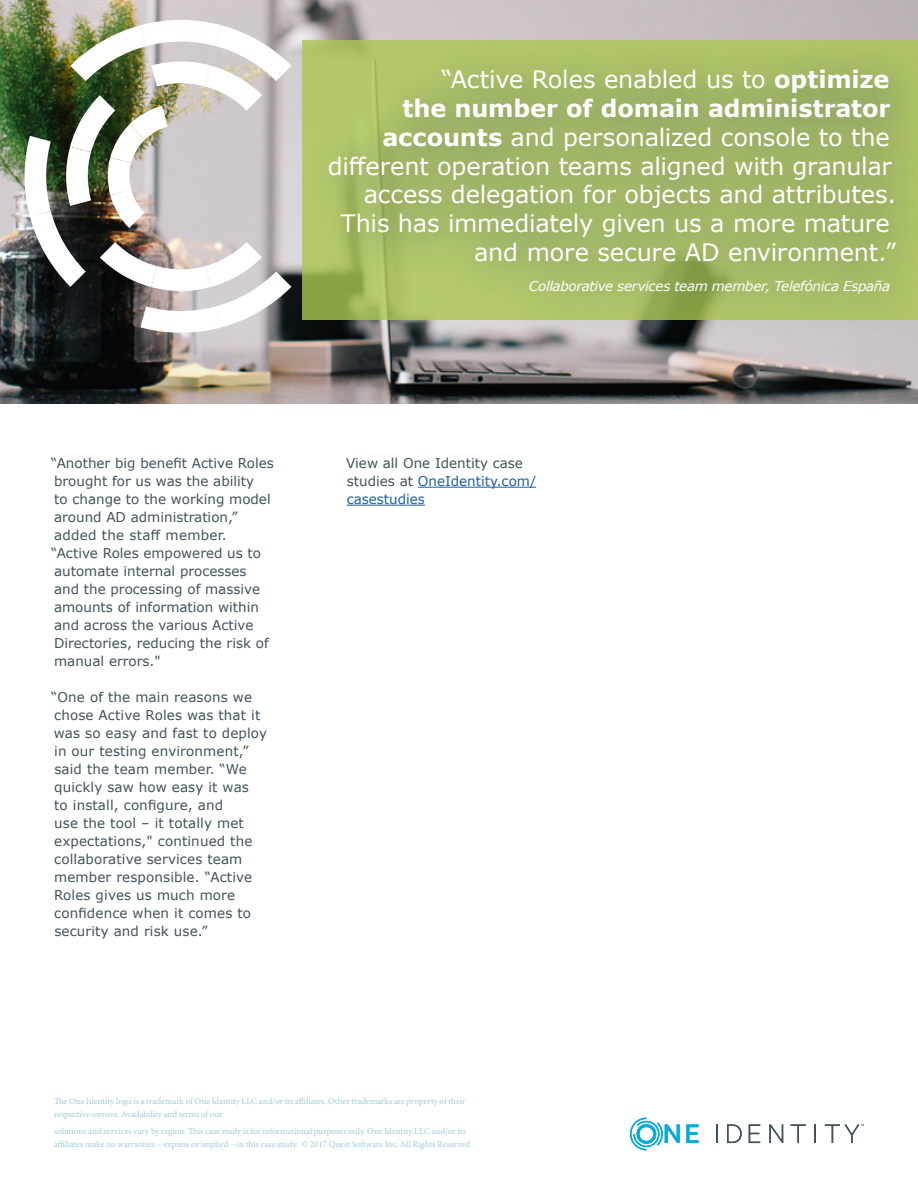
<style>
.page{position:relative;width:918px;height:1188px;background:#fff}
.page>*{position:absolute;margin:0;border:0;box-sizing:border-box;transform-origin:0 0}
.t1{font:24px/28.8px "Verdana";letter-spacing:-.01em;color:#fff;text-align:right}
.t2{font:13.5px/18px "Verdana";color:#40535d}
.t3{font:italic 13.5px "Verdana";letter-spacing:-.025em;color:#fff}
.t4{font:9px/13.5px "Minion Pro";color:#9ecdda}
.s1{font-weight:700}
.s2{color:#215e9e}
</style>
<div class="page">
<svg style="left:686px;top:1124px;width:13px;height:19px"></svg>
<svg style="left:716px;top:1124px;width:2px;height:19px"></svg>
<svg style="left:727px;top:1124px;width:15px;height:19px"></svg>
<svg style="left:749px;top:1124px;width:11px;height:19px"></svg>
<svg style="left:769px;top:1124px;width:14px;height:19px"></svg>
<svg style="left:791px;top:1124px;width:15px;height:19px"></svg>
<svg style="left:815px;top:1124px;width:1px;height:19px"></svg>
<svg style="left:630px;top:1118px;width:50px;height:32px"></svg>
<svg style="left:825px;top:1124px;width:39px;height:19px"></svg>
<img style="left:0;top:0;width:918px;height:404px">
<img style="left:25px;top:20px;width:266px;height:313px">
<hr style="left:418px;top:487px;width:118px;height:1px;background:#215e9e">
<hr style="left:347px;top:505px;width:78px;height:1px;background:#215e9e">
<div style="left:301px;top:41px;width:617px;height:294px;background:#40535d;opacity:.75"></div>
<p class="t1" style="left:328px;top:65px;width:570px">“Active Roles enabled us to <span class="s1">optimize<br>the number of domain administrator accounts</span> and personalized console to the different operation teams aligned with granular access delegation for objects and attributes.<br>This has immediately given us a more mature and more secure AD environment.”</p>
<p class="t3" style="left:529px;top:277px;width:363px">Collaborative services team member, Telefónica España</p>
<p class="t2" style="left:51px;top:454px;width:224px">“Another big benefit Active Roles brought for us was the ability<br>to change to the working model around AD administration,” added the staff member. “Active Roles empowered us to automate internal processes<br>and the processing of massive amounts of information within and across the various Active<br>Directories, reducing the risk of manual errors."</p>
<p class="t2" style="left:51px;top:688px;width:218px">“One of the main reasons we chose Active Roles was that it was so easy and fast to deploy in our testing environment,” said the team member. “We quickly saw how easy it was<br>to install, configure, and<br>use the tool – it totally met expectations," continued the collaborative services team member responsible. “Active<br>Roles gives us much more confidence when it comes to security and risk use.”</p>
<p class="t2" style="left:346px;top:454px;width:192px">View all One Identity case studies at <span class="s2">OneIdentity.com/ casestudies</span></p>
<p class="t4" style="left:54px;top:1094px;width:413px">The One Identity logo is a trademark of One Identity LLC and/or its affiliates. Other trademarks are property of their respective owners. Availability and terms of our</p>
<p class="t4" style="left:54px;top:1124px;width:418px">solutions and services vary by region. This case study is for informational purposes only. One Identity LLC and/or its affiliates make no warranties – express or implied—in this case study. © 2017 Quest Software Inc. All Rights Reserved</p>
</div>
